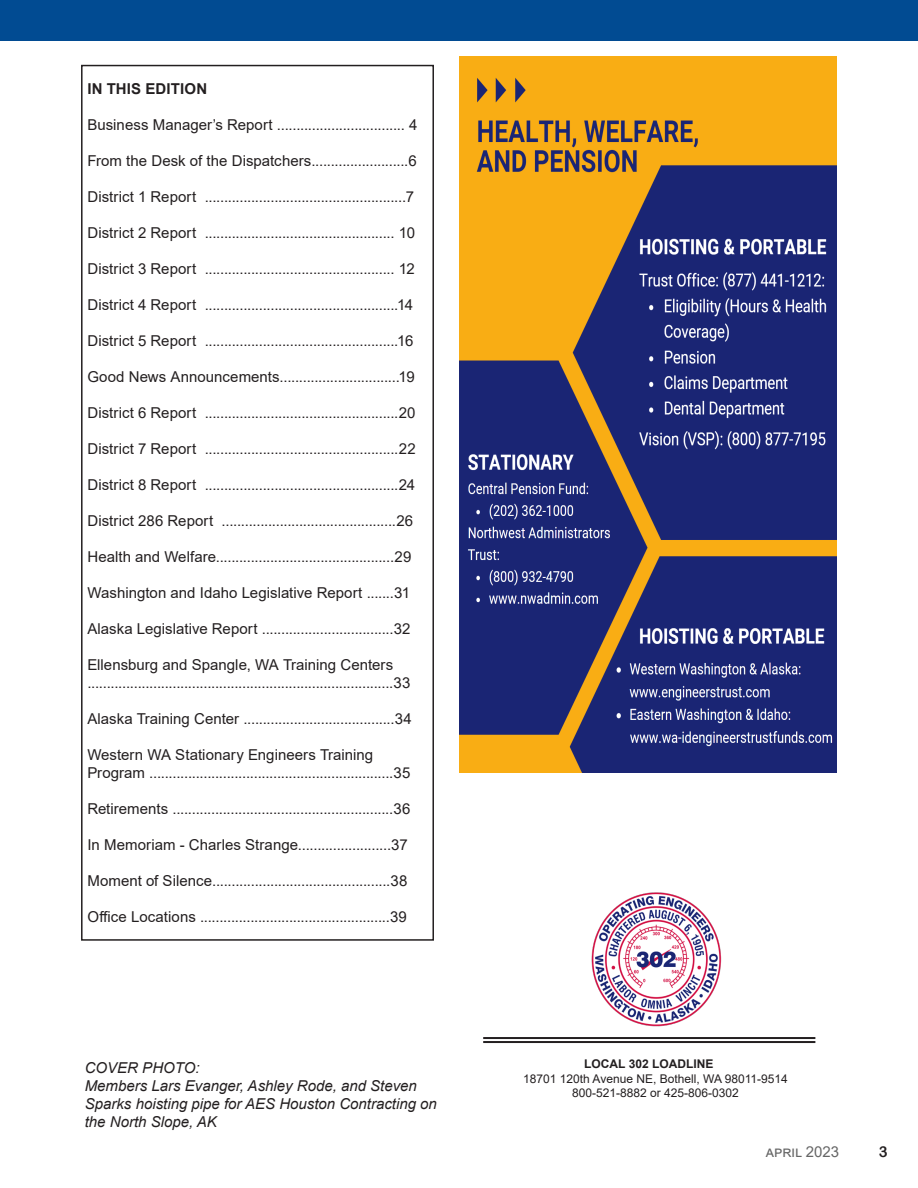
<style>
.page{position:relative;width:918px;height:1188px;background:#fff}
.page>*{position:absolute;margin:0;border:0;box-sizing:border-box;transform-origin:0 0}
.t1{font:15px/18px "Arial";letter-spacing:.005em;color:#231f20}
.t2{font:italic 15px/18px "Arial";color:#231f20}
.t3{font:700 15px "Arial";letter-spacing:.01em;color:#231f20}
.t4{font:15px "Arial";color:#666}
.t5{font:15px "Arial Rounded MT Bold";color:#231f20}
.t6{font:12px "Arial";color:#231f20}
.t7{font:700 12px "Arial";color:#231f20}
</style>
<div class="page">
<div style="left:0;top:0;width:918px;height:40px;background:#014b92"></div>
<img style="left:591px;top:892px;width:131px;height:135px">
<hr style="left:483px;top:1037px;width:332px;height:2px;background:#231f20">
<hr style="left:483px;top:1041px;width:332px;height:2px;background:#231f20">
<div style="left:81px;top:65px;width:353px;height:876px;border:2px solid #231f20"></div>
<img style="left:459px;top:56px;width:378px;height:717px">
<p class="t3" style="left:87px;top:78px;width:121px">IN THIS EDITION</p>
<p class="t1" style="left:87px;top:115px;width:332px">Business Manager’s Report ................................. 4</p>
<p class="t1" style="left:87px;top:151px;width:331px">From the Desk of the Dispatchers.........................6</p>
<p class="t1" style="left:87px;top:187px;width:328px">District 1 Report ....................................................7</p>
<p class="t1" style="left:87px;top:223px;width:329px">District 2 Report ................................................. 10</p>
<p class="t1" style="left:87px;top:259px;width:329px">District 3 Report ................................................. 12</p>
<p class="t1" style="left:87px;top:295px;width:327px">District 4 Report ..................................................14</p>
<p class="t1" style="left:87px;top:331px;width:328px">District 5 Report ..................................................16</p>
<p class="t1" style="left:87px;top:367px;width:329px">Good News Announcements...............................19</p>
<p class="t1" style="left:87px;top:403px;width:330px">District 6 Report ..................................................20</p>
<p class="t1" style="left:87px;top:439px;width:330px">District 7 Report ..................................................22</p>
<p class="t1" style="left:87px;top:475px;width:329px">District 8 Report ..................................................24</p>
<p class="t1" style="left:87px;top:511px;width:327px">District 286 Report .............................................26</p>
<p class="t1" style="left:87px;top:547px;width:326px">Health and Welfare..............................................29</p>
<p class="t1" style="left:87px;top:583px;width:324px">Washington and Idaho Legislative Report .......31</p>
<p class="t1" style="left:87px;top:619px;width:325px">Alaska Legislative Report ..................................32</p>
<p class="t1" style="left:87px;top:655px;width:325px">Ellensburg and Spangle, WA Training Centers ...............................................................................33</p>
<p class="t1" style="left:87px;top:709px;width:326px">Alaska Training Center .......................................34</p>
<p class="t1" style="left:87px;top:745px;width:287px">Western WA Stationary Engineers Training</p>
<p class="t1" style="left:87px;top:763px;width:325px">Program ...............................................................35</p>
<p class="t1" style="left:87px;top:799px;width:325px">Retirements .........................................................36</p>
<p class="t1" style="left:87px;top:835px;width:322px">In Memoriam - Charles Strange........................37</p>
<p class="t1" style="left:87px;top:871px;width:322px">Moment of Silence..............................................38</p>
<p class="t1" style="left:87px;top:907px;width:321px">Office Locations .................................................39</p>
<p class="t2" style="left:85px;top:1059px;width:116px">COVER PHOTO:</p>
<p class="t2" style="left:85px;top:1077px;width:354px">Members Lars Evanger, Ashley Rode, and Steven<br>Sparks hoisting pipe for AES Houston Contracting on the North Slope, AK</p>
<p class="t7" style="left:584px;top:1056px;width:131px">LOCAL 302 LOADLINE</p>
<p class="t6" style="left:523px;top:1070px;width:266px">18701 120th Avenue NE, Bothell, WA 98011-9514</p>
<p class="t6" style="left:572px;top:1085px;width:168px">800-521-8882 or 425-806-0302</p>
<p class="t4" style="left:766px;top:1142px;width:75px">april 2023</p>
<p class="t5" style="left:879px;top:1143px;width:10px">3</p>
</div>
